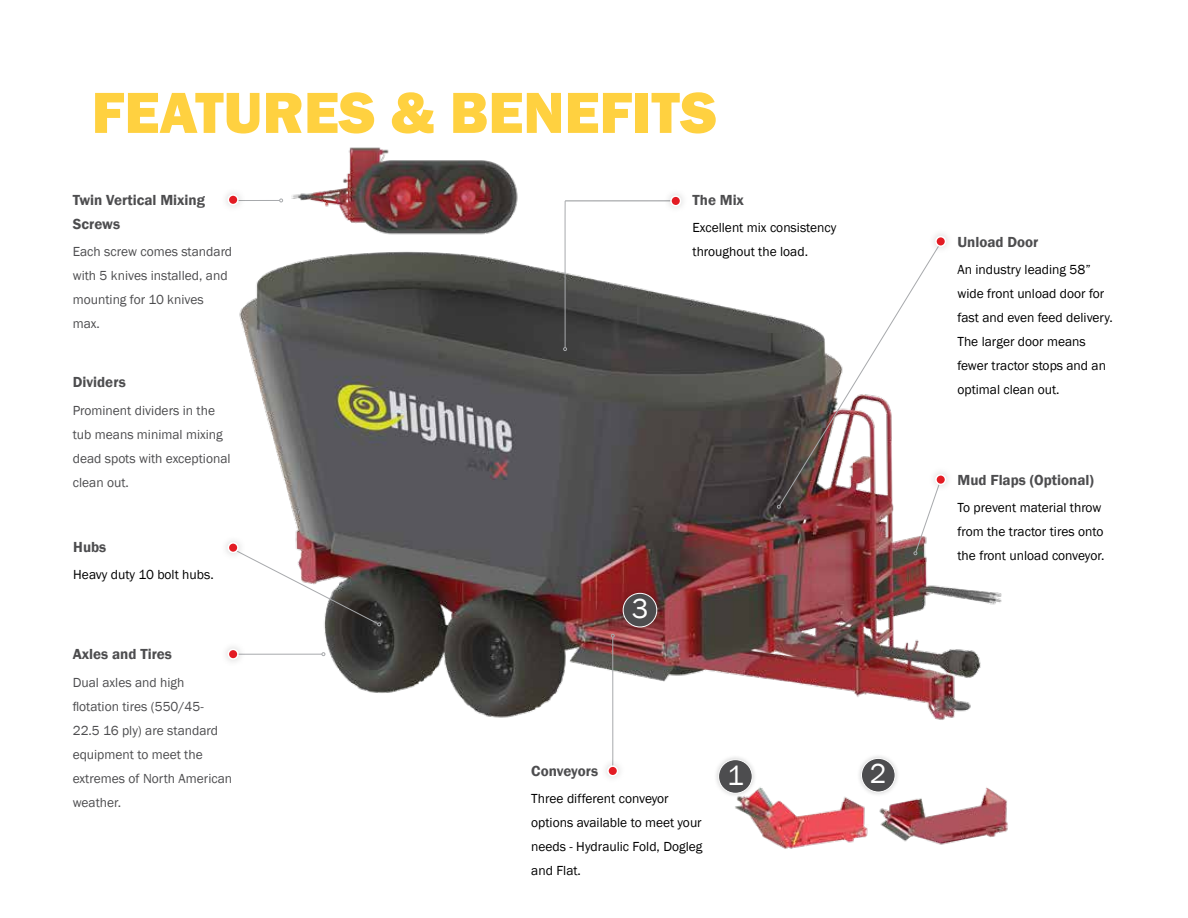
<style>
.page{position:relative;width:1188px;height:918px;background:#fff}
.page>*{position:absolute;margin:0;border:0;box-sizing:border-box;transform-origin:0 0}
.t1{font:800 60px "Franklin Gothic";color:#ffd140}
.t2{font:28.35px "Franklin Gothic";color:#fff}
.t3{font:600 15px/24px "Franklin Gothic";color:#4d4d4f}
.t4{font:13.5px/24px "Franklin Gothic";color:#000}
.t5{font:13.5px/24px "Franklin Gothic";color:#4d4d4f}
</style>
<div class="page">
<img style="left:239px;top:255px;width:763px;height:465px">
<svg style="left:239px;top:547px;width:142px;height:79px"></svg>
<svg style="left:246px;top:652px;width:79px;height:4px"></svg>
<div style="left:220px;top:641px;width:26px;height:26px;background:#fcfcfc"></div>
<div style="left:228px;top:649px;width:10px;height:10px;background:#e31b23;border-radius:50%"></div>
<div style="left:228px;top:649px;width:11px;height:11px;border:2px solid #fff;border-radius:50%"></div>
<div style="left:927px;top:466px;width:27px;height:27px;background:#fdfdfd"></div>
<div style="left:935px;top:474px;width:11px;height:11px;border:2px solid #fff;border-radius:50%"></div>
<svg style="left:777px;top:255px;width:166px;height:300px"></svg>
<div style="left:927px;top:228px;width:27px;height:27px;background:#000;opacity:.2"></div>
<div style="left:936px;top:237px;width:10px;height:9px;background:#e31b23;border-radius:50%"></div>
<div style="left:935px;top:236px;width:11px;height:11px;border:2px solid #fff;border-radius:50%"></div>
<hr style="left:565px;top:200px;width:111px;height:1px;background:#939598">
<div style="left:662px;top:188px;width:27px;height:26px;background:#000;opacity:.2"></div>
<div style="left:671px;top:196px;width:10px;height:10px;background:#e31b23;border-radius:50%"></div>
<div style="left:670px;top:195px;width:11px;height:12px;border:2px solid #fff;border-radius:50%"></div>
<svg style="left:563px;top:200px;width:4px;height:151px"></svg>
<svg style="left:246px;top:199px;width:37px;height:3px"></svg>
<div style="left:228px;top:195px;width:10px;height:10px;background:#e31b23;border-radius:50%"></div>
<div style="left:228px;top:194px;width:11px;height:11px;border:2px solid #fff;border-radius:50%"></div>
<img style="left:291px;top:147px;width:227px;height:108px">
<div style="left:220px;top:534px;width:26px;height:27px;background:#fcfcfc"></div>
<div style="left:228px;top:543px;width:10px;height:9px;background:#e31b23;border-radius:50%"></div>
<div style="left:228px;top:542px;width:11px;height:11px;border:2px solid #fff;border-radius:50%"></div>
<svg style="left:611px;top:634px;width:4px;height:124px"></svg>
<div style="left:608px;top:766px;width:10px;height:10px;background:#e31b23;border-radius:50%"></div>
<div style="left:607px;top:765px;width:11px;height:12px;border:2px solid #fff;border-radius:50%"></div>
<img style="left:735px;top:787px;width:133px;height:62px">
<img style="left:879px;top:787px;width:129px;height:58px">
<div style="left:713px;top:754px;width:44px;height:45px;background:#000;opacity:.2"></div>
<div style="left:719px;top:760px;width:33px;height:33px;background:#4d4d4f;border-radius:50%"></div>
<div style="left:718px;top:759px;width:35px;height:35px;border:1px solid #fff;border-radius:50%"></div>
<div style="left:856px;top:753px;width:44px;height:44px;background:#000;opacity:.2"></div>
<div style="left:861px;top:758px;width:34px;height:34px;background:#4d4d4f;border-radius:50%"></div>
<div style="left:861px;top:758px;width:35px;height:34px;border:1px solid #fff;border-radius:50%"></div>
<div style="left:618px;top:588px;width:44px;height:44px;background:#000;opacity:.2"></div>
<div style="left:623px;top:593px;width:34px;height:34px;background:#4d4d4f;border-radius:50%"></div>
<div style="left:623px;top:593px;width:34px;height:34px;border:1px solid #fff;border-radius:50%"></div>
<h1 class="t1" style="left:92px;top:74px;width:627px">FEATURES &amp; BENEFITS</h1>
<p class="t3" style="left:73px;top:188px;width:134px">Twin Vertical Mixing<br>Screws</p>
<p class="t5" style="left:73px;top:240px;width:161px">Each screw comes standard with 5 knives installed, and mounting for 10 knives max.</p>
<p class="t3" style="left:73px;top:370px;width:54px">Dividers</p>
<p class="t5" style="left:73px;top:399px;width:159px">Prominent dividers in the tub means minimal mixing dead spots with exceptional clean out.</p>
<p class="t3" style="left:73px;top:535px;width:35px">Hubs</p>
<p class="t4" style="left:73px;top:563px;width:142px">Heavy duty 10 bolt hubs.</p>
<p class="t3" style="left:73px;top:642px;width:101px">Axles and Tires</p>
<p class="t5" style="left:73px;top:671px;width:161px">Dual axles and high flotation tires (550/45-<br>22.5 16 ply) are standard equipment to meet the extremes of North American weather.</p>
<p class="t3" style="left:693px;top:188px;width:53px">The Mix</p>
<p class="t4" style="left:693px;top:216px;width:145px">Excellent mix consistency throughout the load.</p>
<h2 class="t2" style="left:632px;top:591px;width:18px">3</h2>
<p class="t3" style="left:531px;top:759px;width:68px">Conveyors</p>
<p class="t4" style="left:531px;top:787px;width:173px">Three different conveyor options available to meet your needs - Hydraulic Fold, Dogleg and Flat.</p>
<h2 class="t2" style="left:727px;top:758px;width:18px">1</h2>
<h2 class="t2" style="left:870px;top:756px;width:18px">2</h2>
<p class="t3" style="left:957px;top:230px;width:83px">Unload Door</p>
<p class="t4" style="left:957px;top:258px;width:157px">An industry leading 58” wide front unload door for fast and even feed delivery.<br>The larger door means fewer tractor stops and an optimal clean out.</p>
<p class="t3" style="left:957px;top:468px;width:138px">Mud Flaps (Optional)</p>
<p class="t4" style="left:957px;top:496px;width:149px">To prevent material throw from the tractor tires onto the front unload conveyor.</p>
</div>
